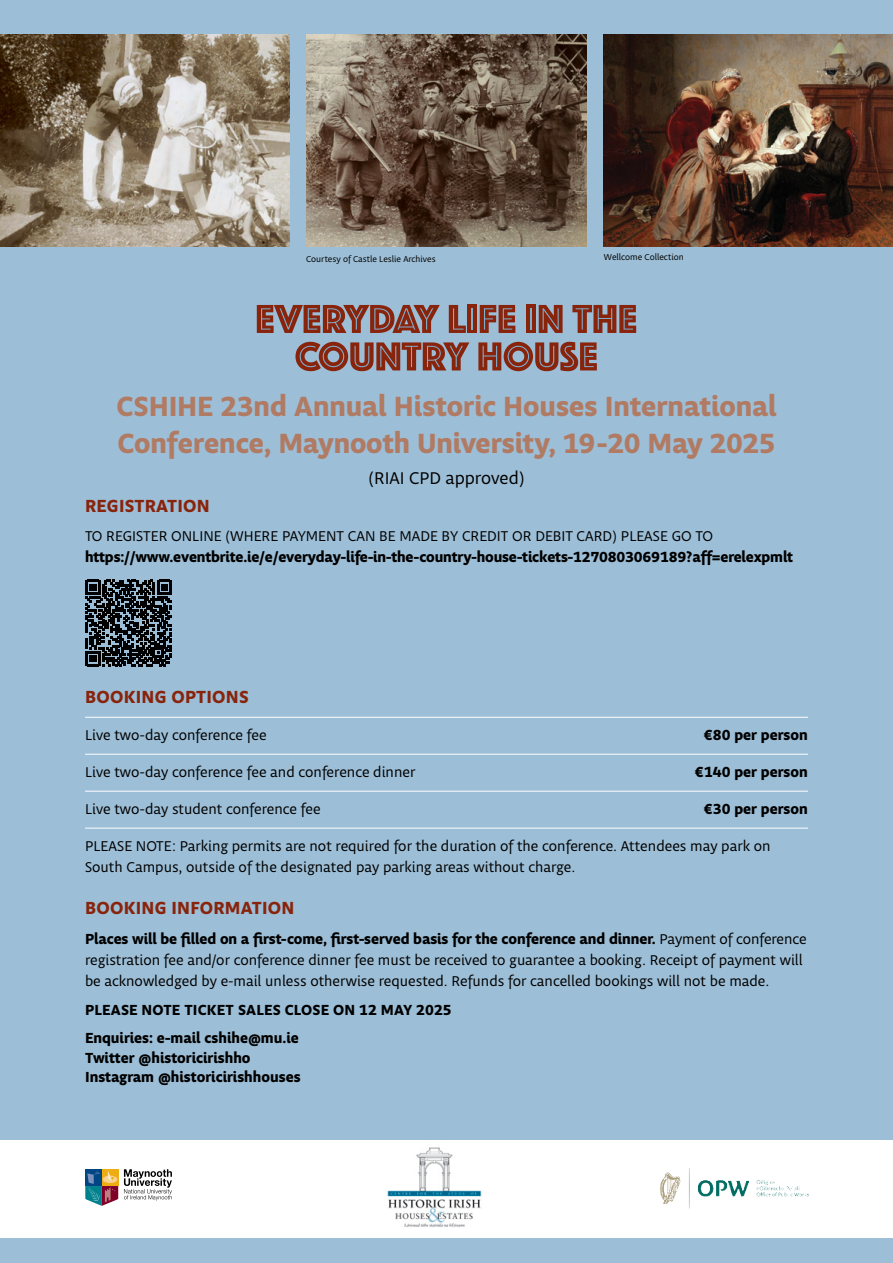
<style>
.page{position:relative;width:893px;height:1263px;background:#9cbed6}
.page>*{position:absolute;margin:0;border:0;box-sizing:border-box;transform-origin:0 0}
.cover_main_type{font:700 28.5px/37.5px "Obliqua ITC Std";letter-spacing:-.005em;color:#b17a63}
.booking_form_header{font:700 18px "Obliqua ITC Std";letter-spacing:.015em;color:#89240c}
.cover_main_type-2{font:18px "Obliqua ITC Std";color:#000}
._10pt_Obliqua{font:700 15px/19.5px "Obliqua ITC Std";color:#000}
._10pt_Obliqua-2{font:15px/21px "Obliqua ITC Std";color:#000}
._10pt_Obliqua_rule_above{font:15px/21px "Obliqua ITC Std";color:#000}
._10pt_Obliqua_rule_above-2{font:700 15px "Obliqua ITC Std";color:#000}
.photo_credit{font:9px "Obliqua ITC Std";color:#000}
.s1{font-weight:400}
.s2{font-weight:700}
</style>
<div class="page">
<img style="left:0;top:34px;width:289px;height:213px">
<img style="left:604px;top:34px;width:289px;height:213px">
<div style="left:467px;top:305px;width:10px;height:28px;background:#89240c"></div>
<div style="left:526px;top:305px;width:10px;height:28px;background:#89240c"></div>
<svg style="left:257px;top:305px;width:183px;height:28px"></svg>
<svg style="left:449px;top:305px;width:17px;height:28px"></svg>
<hr style="left:471px;top:308px;width:2px;height:22px;background:#80aecd">
<svg style="left:480px;top:305px;width:35px;height:28px"></svg>
<hr style="left:530px;top:308px;width:2px;height:22px;background:#80aecd">
<svg style="left:539px;top:305px;width:24px;height:28px"></svg>
<svg style="left:572px;top:305px;width:64px;height:28px"></svg>
<svg style="left:295px;top:342px;width:174px;height:29px"></svg>
<svg style="left:478px;top:342px;width:119px;height:29px"></svg>
<div style="left:0;top:1140px;width:893px;height:97px;background:#fff"></div>
<img style="left:387px;top:1147px;width:95px;height:80px">
<img style="left:660px;top:1168px;width:149px;height:41px">
<div style="left:85px;top:1169px;width:17px;height:17px;background:#004684"></div>
<div style="left:102px;top:1169px;width:16px;height:17px;background:#eeae13"></div>
<svg style="left:85px;top:1171px;width:33px;height:35px"></svg>
<svg style="left:124px;top:1169px;width:48px;height:31px"></svg>
<img style="left:306px;top:34px;width:281px;height:213px">
<svg style="left:86px;top:580px;width:86px;height:86px"></svg>
<hr style="left:85px;top:717px;width:723px;height:1px;background:#fff">
<hr style="left:85px;top:754px;width:723px;height:1px;background:#fff">
<hr style="left:85px;top:791px;width:723px;height:1px;background:#fff">
<hr style="left:85px;top:828px;width:723px;height:1px;background:#fff">
<p class="photo_credit" style="left:306px;top:254px;width:131px">Courtesy of Castle Leslie Archives</p>
<p class="photo_credit" style="left:604px;top:252px;width:81px">Wellcome Collection</p>
<p class="cover_main_type" style="left:117px;top:387px;width:661px">CSHIHE 23nd Annual Historic Houses International<br>Conference, Maynooth University, 19-20 May 2025</p>
<p class="cover_main_type-2" style="left:368px;top:468px;width:158px">(RIAI CPD approved)</p>
<p class="booking_form_header" style="left:85px;top:495px;width:126px">REGISTRATION</p>
<p class="_10pt_Obliqua" style="left:85px;top:526px;width:710px;line-height:21px"><span class="s1">TO REGISTER ONLINE (WHERE PAYMENT CAN BE MADE BY CREDIT OR DEBIT CARD) PLEASE GO TO </span>https://www.eventbrite.ie/e/everyday-life-in-the-country-house-tickets-1270803069189?aff=erelexpmlt</p>
<p class="booking_form_header" style="left:85px;top:686px;width:165px">BOOKING OPTIONS</p>
<p class="_10pt_Obliqua_rule_above" style="left:85px;top:725px;width:183px">Live two-day conference fee</p>
<p class="_10pt_Obliqua_rule_above-2" style="left:704px;top:726px;width:105px">€80 per person</p>
<p class="_10pt_Obliqua_rule_above" style="left:85px;top:762px;width:332px">Live two-day conference fee and conference dinner</p>
<p class="_10pt_Obliqua_rule_above-2" style="left:695px;top:763px;width:114px">€140 per person</p>
<p class="_10pt_Obliqua_rule_above" style="left:85px;top:798px;width:237px">Live two-day student conference fee</p>
<p class="_10pt_Obliqua_rule_above-2" style="left:704px;top:800px;width:105px">€30 per person</p>
<p class="_10pt_Obliqua_rule_above" style="left:85px;top:835px;width:687px">PLEASE NOTE: Parking permits are not required for the duration of the conference. Attendees may park on<br>South Campus, outside of the designated pay parking areas without charge.</p>
<p class="booking_form_header" style="left:85px;top:898px;width:211px">BOOKING INFORMATION</p>
<p class="_10pt_Obliqua-2" style="left:85px;top:928px;width:723px"><span class="s2">Places will be filled on a first-come, first-served basis for the conference and dinner.</span> Payment of conference registration fee and/or conference dinner fee must be received to guarantee a booking. Receipt of payment will be acknowledged by e-mail unless otherwise requested. Refunds for cancelled bookings will not be made.</p>
<p class="_10pt_Obliqua" style="left:85px;top:1000px;width:368px">PLEASE NOTE TICKET SALES CLOSE ON 12 MAY 2025</p>
<p class="_10pt_Obliqua" style="left:85px;top:1028px;width:217px">Enquiries: e-mail cshihe@mu.ie<br>Twitter @historicirishho<br>Instagram @historicirishhouses</p>
</div>
